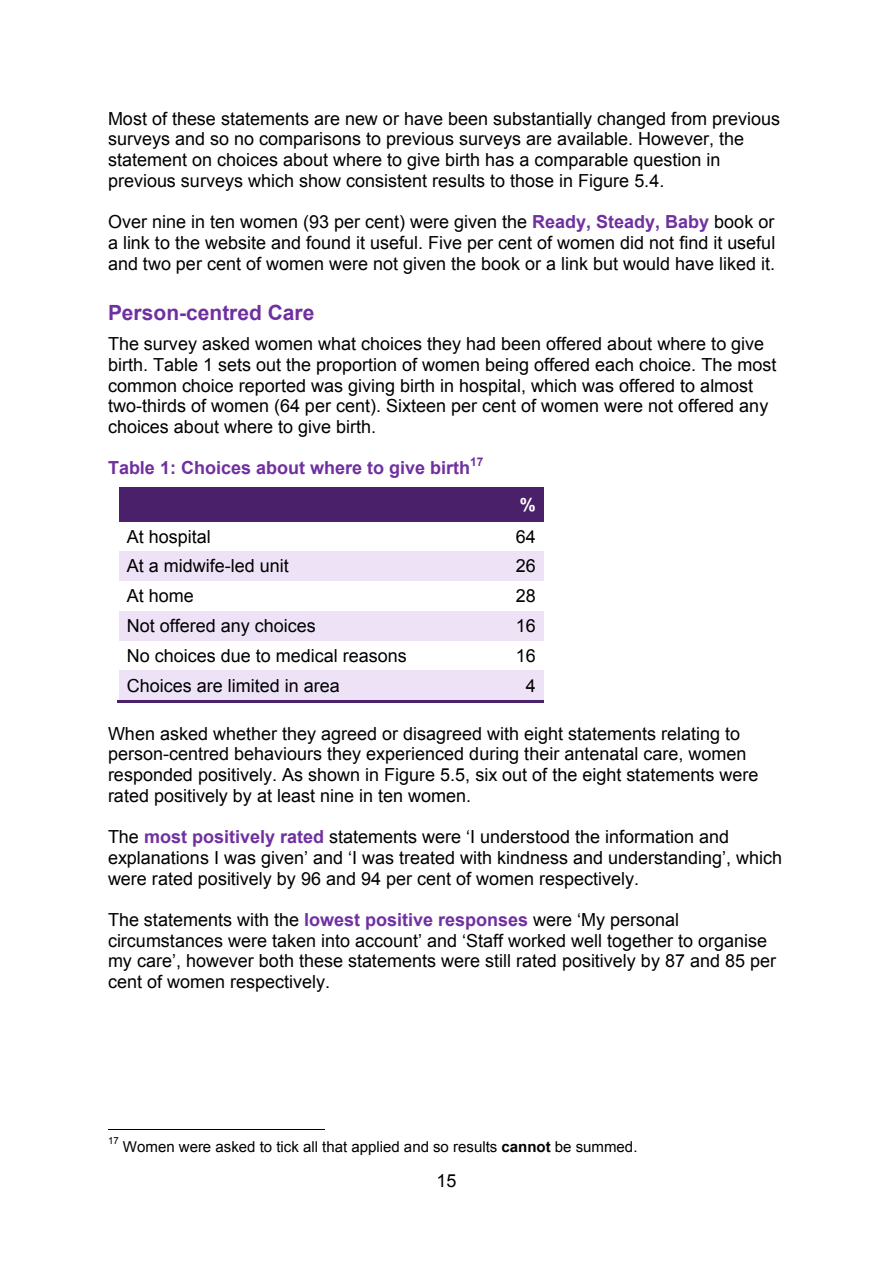
<style>
.page{position:relative;width:893px;height:1263px;background:#fff}
.page>*{position:absolute;margin:0;border:0;box-sizing:border-box;transform-origin:0 0}
.t1{font:700 21px "Arial";color:#7030a0}
.t2{font:18px/20.7px "Arial";color:#000}
.t3{font:700 18px "Arial";color:#7030a0}
.t4{font:700 18px "Arial";color:#fff}
.t5{font:15px "Arial";color:#000}
.t6{font:700 12px "Arial";color:#7030a0}
.t7{font:9.75px "Arial";color:#000}
.s1{font-weight:700;color:#7030a0}
.s2{font-weight:700}
</style>
<div class="page">
<div style="left:119px;top:487px;width:351px;height:34px;background:#4a206a"></div>
<div style="left:470px;top:487px;width:74px;height:34px;background:#4a206a"></div>
<div style="left:119px;top:551px;width:351px;height:30px;background:#ede2f6"></div>
<div style="left:470px;top:551px;width:74px;height:30px;background:#ede2f6"></div>
<div style="left:119px;top:611px;width:351px;height:29px;background:#ede2f6"></div>
<div style="left:470px;top:611px;width:74px;height:29px;background:#ede2f6"></div>
<div style="left:119px;top:670px;width:351px;height:30px;background:#ede2f6"></div>
<div style="left:470px;top:670px;width:74px;height:30px;background:#ede2f6"></div>
<hr style="left:118px;top:700px;width:352px;height:2px;background:#4a206a">
<hr style="left:471px;top:700px;width:73px;height:2px;background:#4a206a">
<hr style="left:108px;top:1129px;width:216px;height:1px;background:#000">
<p class="t2" style="left:108px;top:108px;width:674px">Most of these statements are new or have been substantially changed from previous surveys and so no comparisons to previous surveys are available. However, the statement on choices about where to give birth has a comparable question in previous surveys which show consistent results to those in Figure 5.4.</p>
<p class="t2" style="left:108px;top:212px;width:669px;text-align:justify">Over nine in ten women (93 per cent) were given the <span class="s1">Ready, Steady, Baby</span> book or a link to the website and found it useful. Five per cent of women did not find it useful and two per cent of women were not given the book or a link but would have liked it.</p>
<p class="t1" style="left:108px;top:301px;width:208px">Person-centred Care</p>
<p class="t2" style="left:108px;top:334px;width:670px">The survey asked women what choices they had been offered about where to give birth. Table 1 sets out the proportion of women being offered each choice. The most common choice reported was giving birth in hospital, which was offered to almost two-thirds of women (64 per cent). Sixteen per cent of women were not offered any choices about where to give birth.</p>
<p class="t3" style="left:108px;top:458px;width:364px">Table 1: Choices about where to give birth</p>
<p class="t6" style="left:470px;top:455px;width:15px">17</p>
<p class="t4" style="left:520px;top:494px;width:18px">%</p>
<p class="t2" style="left:127px;top:526px;width:86px">At hospital</p>
<p class="t2" style="left:516px;top:526px;width:21px">64</p>
<p class="t2" style="left:127px;top:556px;width:163px">At a midwife-led unit</p>
<p class="t2" style="left:516px;top:556px;width:21px">26</p>
<p class="t2" style="left:127px;top:586px;width:69px">At home</p>
<p class="t2" style="left:516px;top:586px;width:21px">28</p>
<p class="t2" style="left:127px;top:615px;width:191px">Not offered any choices</p>
<p class="t2" style="left:516px;top:615px;width:21px">16</p>
<p class="t2" style="left:127px;top:645px;width:282px">No choices due to medical reasons</p>
<p class="t2" style="left:516px;top:645px;width:21px">16</p>
<p class="t2" style="left:127px;top:675px;width:215px">Choices are limited in area</p>
<p class="t2" style="left:526px;top:675px;width:12px">4</p>
<p class="t2" style="left:108px;top:723px;width:652px">When asked whether they agreed or disagreed with eight statements relating to person-centred behaviours they experienced during their antenatal care, women responded positively. As shown in Figure 5.5, six out of the eight statements were rated positively by at least nine in ten women.</p>
<p class="t2" style="left:108px;top:827px;width:676px">The <span class="s1">most positively rated</span> statements were ‘I understood the information and explanations I was given’ and ‘I was treated with kindness and understanding’, which were rated positively by 96 and 94 per cent of women respectively.</p>
<p class="t2" style="left:108px;top:909px;width:670px">The statements with the <span class="s1">lowest positive responses</span> were ‘My personal circumstances were taken into account’ and ‘Staff worked well together to organise my care’, however both these statements were still rated positively by 87 and 85 per cent of women respectively.</p>
<p class="t7" style="left:108px;top:1135px;width:12px">17</p>
<p class="t5" style="left:123px;top:1138px;width:516px">Women were asked to tick all that applied and so results <span class="s2">cannot</span> be summed.</p>
<p class="t2" style="left:437px;top:1170px;width:21px">15</p>
</div>
